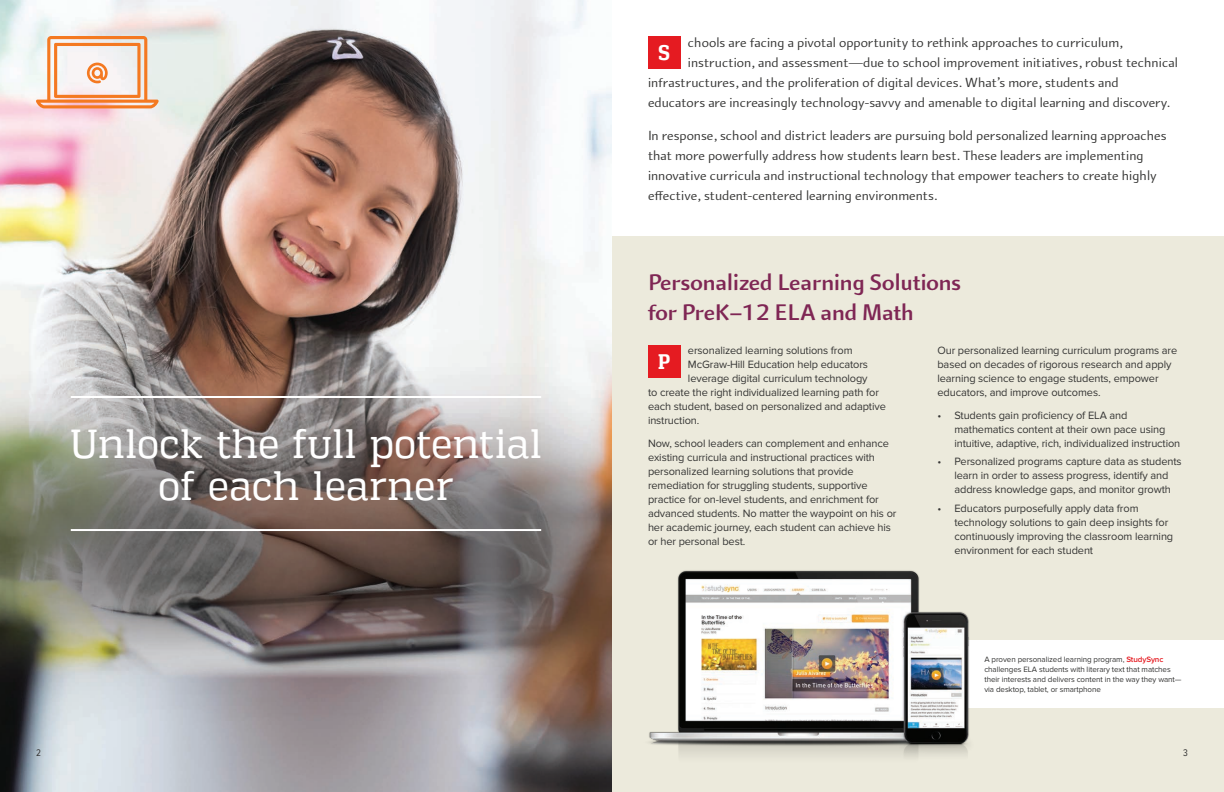
<style>
.page{position:relative;width:1224px;height:792px;background:#fff}
.page>*{position:absolute;margin:0;border:0;box-sizing:border-box;transform-origin:0 0}
.t1{font:40px/42px "Vectipede Bk";letter-spacing:.03em;color:#fff;text-align:center}
.t2{font:700 24px/30px "Arum Sans";letter-spacing:.01em;color:#7f2654}
.t3{font:700 20.8px "Vectipede Rg";color:#fff}
.t4{font:14px/20px "Arum Sans";color:#353534}
.t5{font:11px/14px "Proxima Nova";letter-spacing:-.01em;color:#353534}
.t6{font:10px "Proxima Nova Cond";color:#353534}
.t7{font:8px/10px "Proxima Nova";letter-spacing:-.01em;color:#353534}
.s1{font-weight:600;color:#e51b21}
</style>
<div class="page">
<div style="left:612px;top:236px;width:612px;height:556px;background:#eceadc"></div>
<div style="left:958px;top:640px;width:266px;height:68px;background:#fff"></div>
<img style="left:0;top:0;width:612px;height:792px">
<img style="left:649px;top:570px;width:321px;height:188px">
<svg style="left:36px;top:36px;width:123px;height:72px"></svg>
<hr style="left:71px;top:529px;width:470px;height:2px;background:#fff">
<hr style="left:71px;top:396px;width:470px;height:2px;background:#fff">
<div style="left:648px;top:36px;width:32px;height:32px;background:#e51b21"></div>
<div style="left:648px;top:345px;width:32px;height:32px;background:#e51b21"></div>
<p class="t4" style="left:688px;top:32px;width:436px">chools are facing a pivotal opportunity to rethink approaches to curriculum,</p>
<p class="t4" style="left:688px;top:52px;width:491px">instruction, and assessment—due to school improvement initiatives, robust technical</p>
<p class="t4" style="left:648px;top:72px;width:472px">infrastructures, and the proliferation of digital devices. What’s more, students and</p>
<p class="t4" style="left:648px;top:92px;width:523px">educators are increasingly technology-savvy and amenable to digital learning and discovery.</p>
<p class="t4" style="left:648px;top:126px;width:520px">In response, school and district leaders are pursuing bold personalized learning approaches that more powerfully address how students learn best. These leaders are implementing innovative curricula and instructional technology that empower teachers to create highly effective, student-centered learning environments.</p>
<p class="t3" style="left:658px;top:40px;width:13px">S</p>
<p class="t1" style="left:71px;top:423px;width:472px">Unlock the full potential of each learner</p>
<p class="t2" style="left:648px;top:268px;width:315px">Personalized Learning Solutions for PreK–12 ELA and Math</p>
<p class="t5" style="left:688px;top:343px;width:166px">ersonalized learning solutions from</p>
<p class="t5" style="left:688px;top:357px;width:181px">McGraw-Hill Education help educators</p>
<p class="t5" style="left:688px;top:371px;width:181px">leverage digital curriculum technology</p>
<p class="t5" style="left:648px;top:385px;width:232px">to create the right individualized learning path for</p>
<p class="t5" style="left:648px;top:399px;width:239px">each student, based on personalized and adaptive</p>
<p class="t5" style="left:648px;top:413px;width:53px">instruction.</p>
<p class="t5" style="left:648px;top:436px;width:250px">Now, school leaders can complement and enhance existing curricula and instructional practices with personalized learning solutions that provide remediation for struggling students, supportive practice for on-level students, and enrichment for advanced students. No matter the waypoint on his or her academic journey, each student can achieve his or her personal best.</p>
<p class="t3" style="left:658px;top:349px;width:14px">P</p>
<p class="t5" style="left:937px;top:343px;width:241px">Our personalized learning curriculum programs are based on decades of rigorous research and apply learning science to engage students, empower educators, and improve outcomes.</p>
<p class="t5" style="left:954px;top:408px;width:227px;text-indent:-17px">• Students gain proficiency of ELA and mathematics content at their own pace using intuitive, adaptive, rich, individualized instruction</p>
<p class="t5" style="left:937px;top:455px;width:246px;text-align:center">• Personalized programs capture data as students learn in order to assess progress, identify and address knowledge gaps, and monitor growth</p>
<p class="t5" style="left:954px;top:501px;width:220px;text-indent:-17px">• Educators purposefully apply data from technology solutions to gain deep insights for continuously improving the classroom learning environment for each student</p>
<p class="t7" style="left:984px;top:655px;width:199px">A proven personalized learning program, <span class="s1">StudySync </span>challenges ELA students with literary text that matches their interests and delivers content in the way they want— via desktop, tablet, or smartphone</p>
<p class="t6" style="left:36px;top:747px;width:6px">2</p>
<p class="t6" style="left:1183px;top:747px;width:6px">3</p>
</div>
